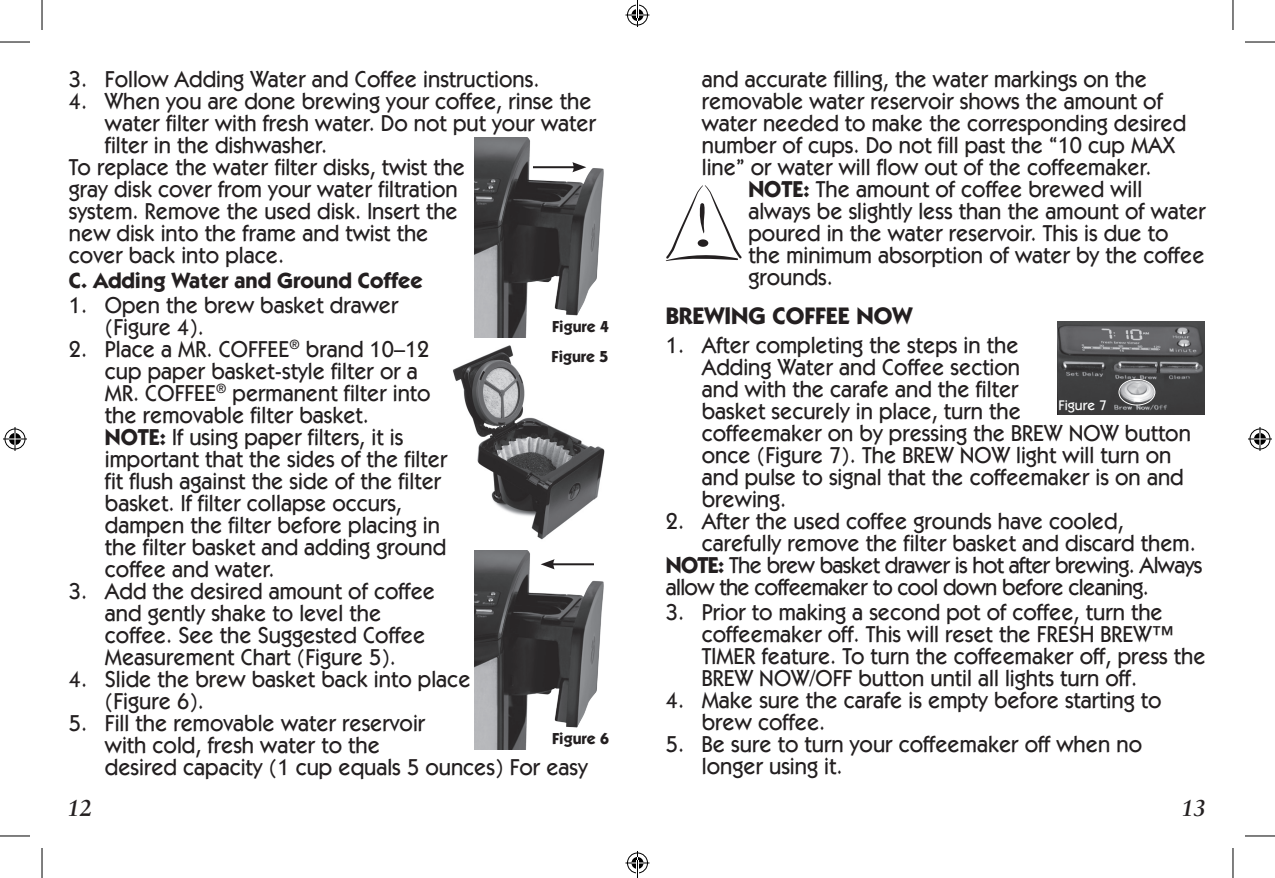
<style>
.page{position:relative;width:1275px;height:878px;background:#fff}
.page>*{position:absolute;margin:0;border:0;box-sizing:border-box;transform-origin:0 0}
.Heading{font:700 24px "Itc Kabel";color:#231f20}
.bullet_copy{font:500 23.2px/22px "Itc Kabel";color:#231f20;scale:.95 1}
.body_copy{font:500 23.2px/22px "Itc Kabel";color:#231f20;scale:.95 1}
.body_copy-2{font:500 23.2px/22px "Itc Kabel";letter-spacing:-.03em;color:#231f20;scale:.95 1}
.body_copy-3{font:italic 700 23.2px "Sabon";color:#231f20;scale:.95 1}
.Sub_head{font:700 22px "Itc Kabel";color:#231f20}
.Sub_head-2{font:700 16px "Itc Kabel";color:#231f20}
.Sub_head-3{font:500 14px "Itc Kabel";color:#fff}
.s1{font-weight:700}
</style>
<div class="page">
<svg style="left:666px;top:185px;width:75px;height:76px"></svg>
<div style="left:697px;top:239px;width:11px;height:8px;background:#231f20;border-radius:50%"></div>
<img style="left:453px;top:345px;width:152px;height:195px">
<img style="left:474px;top:138px;width:130px;height:199px">
<img style="left:1057px;top:321px;width:147px;height:93px">
<div style="left:1118px;top:379px;width:37px;height:26px;border:1px solid #fff;border-radius:50%"></div>
<img style="left:474px;top:550px;width:130px;height:199px">
<hr style="left:0;top:42px;width:30px;height:1px;background:#000">
<hr style="left:1245px;top:42px;width:30px;height:1px;background:#000">
<hr style="left:0;top:835px;width:30px;height:1px;background:#000">
<hr style="left:1245px;top:835px;width:30px;height:1px;background:#000">
<hr style="left:42px;top:0;width:1px;height:30px;background:#000">
<hr style="left:42px;top:848px;width:1px;height:30px;background:#000">
<hr style="left:1232px;top:0;width:1px;height:30px;background:#000">
<hr style="left:1232px;top:848px;width:1px;height:30px;background:#000">
<svg style="left:3px;top:427px;width:24px;height:24px"></svg>
<svg style="left:1248px;top:427px;width:24px;height:24px"></svg>
<svg style="left:625px;top:0;width:24px;height:27px"></svg>
<svg style="left:625px;top:851px;width:24px;height:27px"></svg>
<p class="bullet_copy" style="left:69px;top:68px;width:497px">3. Follow Adding Water and Coffee instructions.</p>
<p class="bullet_copy" style="left:105px;top:90px;width:518px;text-indent:-36px">4. When you are done brewing your coffee, rinse the water filter with fresh water. Do not put your water filter in the dishwasher.</p>
<p class="body_copy" style="left:69px;top:156px;width:418px">To replace the water filter disks, twist the gray disk cover from your water filtration system. Remove the used disk. Insert the new disk into the frame and twist the cover back into place.</p>
<p class="Sub_head" style="left:69px;top:267px;width:355px">C. Adding Water and Ground Coffee</p>
<p class="bullet_copy" style="left:105px;top:294px;width:310px;text-indent:-36px">1. Open the brew basket drawer (Figure 4).</p>
<p class="bullet_copy" style="left:105px;top:338px;width:344px;text-indent:-36px">2. Place a MR. COFFEE<sup>®</sup> brand 10–12 cup paper basket-style filter or a<br>MR. COFFEE<sup>®</sup> permanent filter into the removable filter basket.</p>
<p class="bullet_copy" style="left:105px;top:426px;width:362px"><span class="s1">NOTE:</span> If using paper filters, it is important that the sides of the filter fit flush against the side of the filter basket. If filter collapse occurs, dampen the filter before placing in the filter basket and adding ground coffee and water.</p>
<p class="bullet_copy" style="left:105px;top:580px;width:349px;text-indent:-36px">3. Add the desired amount of coffee and gently shake to level the coffee. See the Suggested Coffee<br>Measurement Chart (Figure 5).</p>
<p class="bullet_copy" style="left:105px;top:668px;width:386px;text-indent:-36px">4. Slide the brew basket back into place (Figure 6).</p>
<p class="bullet_copy" style="left:105px;top:712px;width:510px;text-indent:-36px">5. Fill the removable water reservoir<br>with cold, fresh water to the<br>desired capacity (1 cup equals 5 ounces) For easy</p>
<p class="Sub_head-2" style="left:552px;top:316px;width:58px">Figure 4</p>
<p class="Sub_head-2" style="left:551px;top:347px;width:58px">Figure 5</p>
<p class="Sub_head-2" style="left:552px;top:729px;width:58px">Figure 6</p>
<p class="bullet_copy" style="left:702px;top:68px;width:511px">and accurate filling, the water markings on the removable water reservoir shows the amount of water needed to make the corresponding desired number of cups. Do not fill past the “10 cup MAX line” or water will flow out of the coffeemaker.</p>
<p class="body_copy" style="left:748px;top:178px;width:483px"><span class="s1">NOTE:</span> The amount of coffee brewed will always be slightly less than the amount of water poured in the water reservoir. This is due to the minimum absorption of water by the coffee grounds.</p>
<p class="Heading" style="left:666px;top:301px;width:248px">BREWING COFFEE NOW</p>
<p class="bullet_copy" style="left:702px;top:334px;width:516px;text-indent:-36px">1. After completing the steps in the<br>Adding Water and Coffee section<br>and with the carafe and the filter<br>basket securely in place, turn the<br>coffeemaker on by pressing the BREW NOW button once (Figure 7). The BREW NOW light will turn on and pulse to signal that the coffeemaker is on and brewing.</p>
<p class="bullet_copy" style="left:702px;top:510px;width:521px;text-indent:-36px">2. After the used coffee grounds have cooled, carefully remove the filter basket and discard them.</p>
<p class="body_copy-2" style="left:666px;top:554px;width:566px"><span class="s1">NOTE:</span> The brew basket drawer is hot after brewing. Always allow the coffeemaker to cool down before cleaning.</p>
<p class="bullet_copy" style="left:702px;top:601px;width:532px;text-indent:-36px">3. Prior to making a second pot of coffee, turn the coffeemaker off. This will reset the FRESH BREW™ TIMER feature. To turn the coffeemaker off, press the BREW NOW/OFF button until all lights turn off.</p>
<p class="bullet_copy" style="left:702px;top:689px;width:485px;text-indent:-36px">4. Make sure the carafe is empty before starting to brew coffee.</p>
<p class="bullet_copy" style="left:702px;top:733px;width:465px;text-indent:-36px">5. Be sure to turn your coffeemaker off when no longer using it.</p>
<p class="Sub_head-3" style="left:1058px;top:397px;width:50px">Figure 7</p>
<p class="body_copy-3" style="left:67px;top:793px;width:27px">12</p>
<p class="body_copy-3" style="left:1181px;top:793px;width:27px">13</p>
</div>
